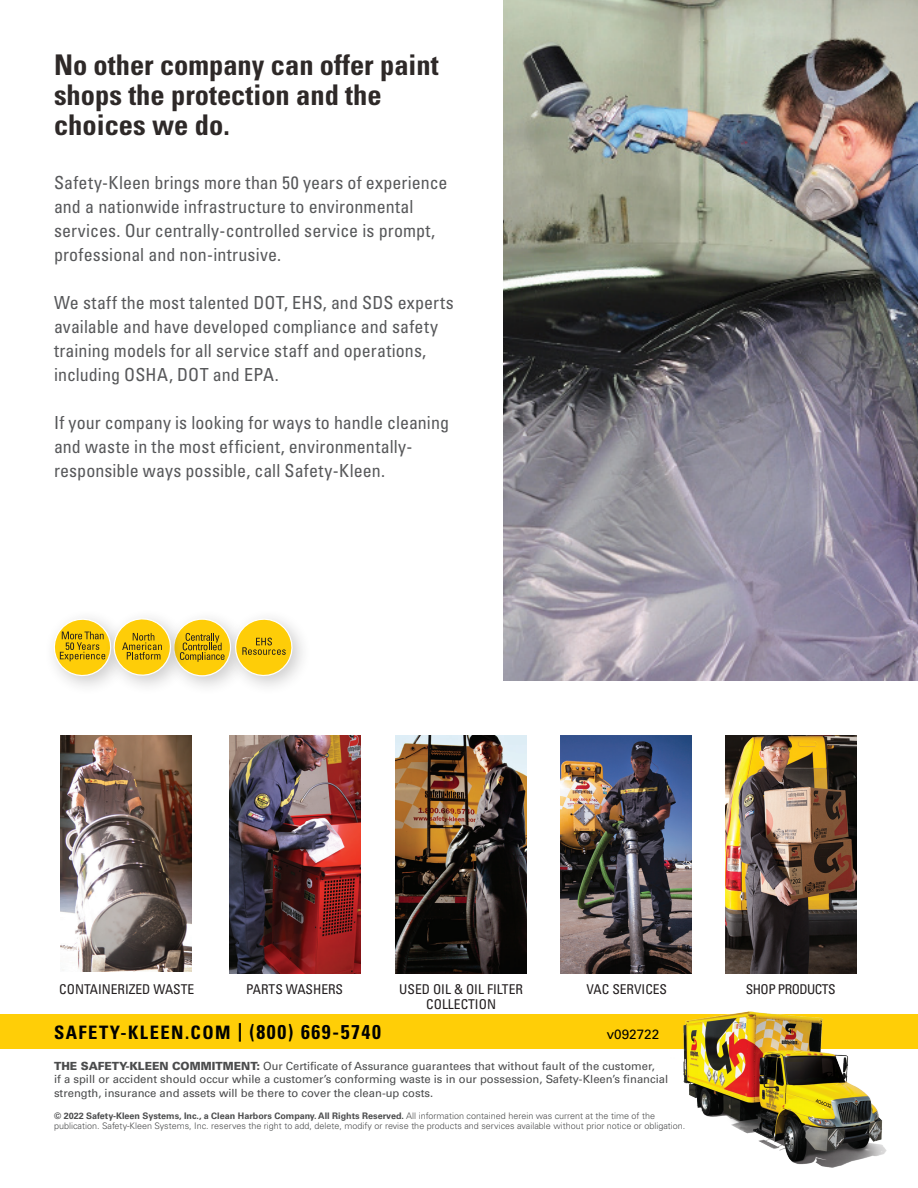
<style>
.page{position:relative;width:918px;height:1188px;background:#fff}
.page>*{position:absolute;margin:0;border:0;box-sizing:border-box;transform-origin:0 0}
.t1{font:700 condensed 28.5px/30px "Univers LT Std";color:#2e2928}
.t2{font:700 condensed 18.6px "Univers LT Std";letter-spacing:.08em;color:#010101}
.body_copy__back{font:condensed 18px/24px "Univers LT Std";letter-spacing:.005em;color:#57585a}
.body_copy__back-2{font:condensed 13.5px "Univers LT Std";color:#231f20}
.body_copy__back-3{font:condensed 13.5px "Univers LT Std";letter-spacing:-.04em;color:#231f20}
.t3{font:13.5px "Univers LT Std";color:#010101}
.t4{font:11.25px/13.5px "Univers LT Std";color:#4b4c4d}
.t5{font:300 9px/10.8px "Univers LT Std";color:#4b4c4d}
.s1{font-size:19.95px}
.s2{font-weight:900}
.s3{font-weight:700}
</style>
<div class="page">
<div style="left:163px;top:608px;width:88px;height:88px;background:#231f20;opacity:.23"></div>
<div style="left:174px;top:619px;width:57px;height:57px;background:#fecd08;border-radius:50%"></div>
<svg style="left:191px;top:633px;width:34px;height:29px"></svg>
<div style="left:44px;top:609px;width:87px;height:87px;background:#231f20;opacity:.23"></div>
<div style="left:104px;top:608px;width:87px;height:87px;background:#231f20;opacity:.23"></div>
<svg style="left:51px;top:615px;width:121px;height:63px"></svg>
<div style="left:225px;top:609px;width:87px;height:87px;background:#231f20;opacity:.23"></div>
<svg style="left:232px;top:615px;width:63px;height:63px"></svg>
<img style="left:504px;top:0;width:414px;height:680px">
<img style="left:230px;top:735px;width:131px;height:239px">
<div style="left:0;top:1015px;width:918px;height:34px;background:#ffce07"></div>
<img style="left:60px;top:735px;width:131px;height:237px">
<img style="left:725px;top:735px;width:131px;height:239px">
<img style="left:396px;top:735px;width:131px;height:238px">
<img style="left:669px;top:1011px;width:222px;height:157px">
<img style="left:561px;top:735px;width:130px;height:239px">
<p class="t1" style="left:54px;top:49px;width:386px">No other company can offer paint shops the protection and the choices we do.</p>
<p class="body_copy__back" style="left:54px;top:171px;width:395px">Safety-Kleen brings more than 50 years of experience and a nationwide infrastructure to environmental services. Our centrally-controlled service is prompt, professional and non-intrusive.</p>
<p class="body_copy__back" style="left:54px;top:291px;width:401px">We staff the most talented DOT, EHS, and SDS experts available and have developed compliance and safety training models for all service staff and operations, including OSHA, DOT and EPA.</p>
<p class="body_copy__back" style="left:54px;top:411px;width:397px">If your company is looking for ways to handle cleaning and waste in the most efficient, environmentally&shy;responsible ways possible, call Safety-Kleen.</p>
<p class="body_copy__back-2" style="left:587px;top:980px;width:82px">VAC SERVICES</p>
<p class="body_copy__back-2" style="left:59px;top:981px;width:137px">CONTAINERIZED WASTE</p>
<p class="body_copy__back-2" style="left:399px;top:981px;width:125px">USED OIL &amp; OIL FILTER</p>
<p class="body_copy__back-3" style="left:746px;top:981px;width:91px">SHOP PRODUCTS</p>
<p class="body_copy__back-2" style="left:426px;top:996px;width:71px">COLLECTION</p>
<p class="body_copy__back-2" style="left:246px;top:981px;width:99px">PARTS WASHERS</p>
<p class="t2" style="left:54px;top:1021px;width:328px">SAFETY-KLEEN.COM | <span class="s1">(800) 669-5740</span></p>
<p class="t3" style="left:607px;top:1026px;width:54px">v092722</p>
<p class="t4" style="left:54px;top:1059px;width:616px"><span class="s2">THE SAFETY-KLEEN COMMITMENT:</span> Our Certificate of Assurance guarantees that without fault of the customer,<br>if a spill or accident should occur while a customer’s conforming waste is in our possession, Safety-Kleen’s financial strength, insurance and assets will be there to cover the clean-up costs.</p>
<p class="t5" style="left:54px;top:1110px;width:633px"><span class="s3">© 2022 Safety-Kleen Systems, Inc., a Clean Harbors Company. All Rights Reserved.</span> All information contained herein was current at the time of the publication. Safety-Kleen Systems, Inc. reserves the right to add, delete, modify or revise the products and services available without prior notice or obligation.</p>
</div>
